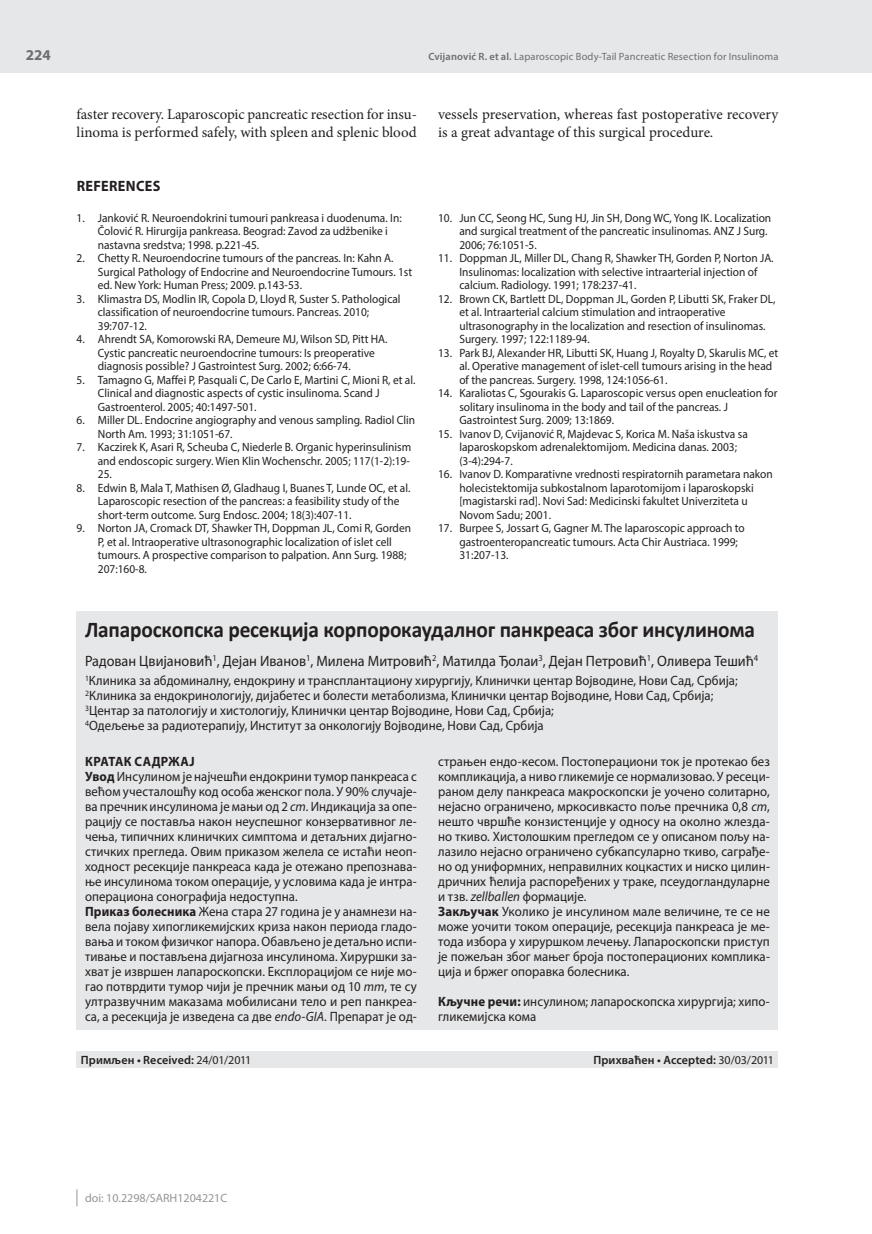
<style>
.page{position:relative;width:872px;height:1234px;background:#fff}
.page>*{position:absolute;margin:0;border:0;box-sizing:border-box;transform-origin:0 0}
.t1{font:700 22.5px "Calibri";letter-spacing:-.01em;color:#231f20;scale:.95 1}
.t2{font:15px/18px "Minion Pro";color:#231f20}
.t3{font:15px "Myriad Pro";color:#231f20;scale:.95 1}
.t4{font:700 15px "Myriad Pro";letter-spacing:.025em;color:#231f20;scale:.95 1}
.t5{font:700 15px "Myriad Pro";color:#6d6e70}
.t6{font:13.5px/15px "Myriad Pro";letter-spacing:.005em;color:#231f20;scale:.95 1}
.t7{font:12px/13.5px "Myriad Pro";color:#231f20;scale:.95 1}
.t8{font:600 12px "Myriad Pro";letter-spacing:.01em;color:#231f20}
.t9{font:12px "Myriad Pro";color:#939598}
.t10{font:10.5px "Myriad Pro";letter-spacing:.01em;color:#6d6e70}
.s1{font-weight:600}
.s2{font-weight:700}
.s3{font-style:italic}
.s4{font-weight:400}
</style>
<div class="page">
<div style="left:0;top:0;width:872px;height:72px;background:#e6e7e8"></div>
<svg style="left:77px;top:1189px;width:1px;height:16px"></svg>
<div style="left:77px;top:748px;width:701px;height:281px;background:#e6e7e8"></div>
<div style="left:77px;top:611px;width:701px;height:137px;background:#e6e7e8"></div>
<div style="left:77px;top:1051px;width:701px;height:16px;background:#e6e7e8"></div>
<p class="t5" style="left:26px;top:49px;width:26px">224</p>
<p class="t10" style="left:428px;top:52px;width:351px"><span class="s1">Cvijanović R. et al.</span> Laparoscopic Body-Tail Pancreatic Resection for Insulinoma</p>
<p class="t2" style="left:77px;top:107px;width:342px">faster recovery. Laparoscopic pancreatic resection for insu&shy;linoma is performed safely, with spleen and splenic blood</p>
<p class="t2" style="left:438px;top:107px;width:342px">vessels preservation, whereas fast postoperative recovery is a great advantage of this surgical procedure.</p>
<p class="t4" style="left:77px;top:180px;width:90px">REFERENCES</p>
<p class="t7" style="left:98px;top:212px;width:321px;text-indent:-21px">1. Janković R. Neuroendokrini tumouri pankreasa i duodenuma. In:<br>Čolović R. Hirurgija pankreasa. Beograd: Zavod za udžbenike i nastavna sredstva; 1998. p.221-45.</p>
<p class="t7" style="left:98px;top:253px;width:332px;text-indent:-21px">2. Chetty R. Neuroendocrine tumours of the pancreas. In: Kahn A.<br>Surgical Pathology of Endocrine and Neuroendocrine Tumours. 1st ed. New York: Human Press; 2009. p.143-53.</p>
<p class="t7" style="left:98px;top:293px;width:320px;text-indent:-21px">3. Klimastra DS, Modlin IR, Copola D, Lloyd R, Suster S. Pathological classification of neuroendocrine tumours. Pancreas. 2010;<br>39:707-12.</p>
<p class="t7" style="left:98px;top:334px;width:306px;text-indent:-21px">4. Ahrendt SA, Komorowski RA, Demeure MJ, Wilson SD, Pitt HA.<br>Cystic pancreatic neuroendocrine tumours: Is preoperative diagnosis possible? J Gastrointest Surg. 2002; 6:66-74.</p>
<p class="t7" style="left:98px;top:374px;width:336px;text-indent:-21px">5. Tamagno G, Maffei P, Pasquali C, De Carlo E, Martini C, Mioni R, et al.<br>Clinical and diagnostic aspects of cystic insulinoma. Scand J<br>Gastroenterol. 2005; 40:1497-501.</p>
<p class="t7" style="left:98px;top:415px;width:336px;text-indent:-21px">6. Miller DL. Endocrine angiography and venous sampling. Radiol Clin<br>North Am. 1993; 31:1051-67.</p>
<p class="t7" style="left:98px;top:442px;width:331px;text-align:justify;text-indent:-21px">7. Kaczirek K, Asari R, Scheuba C, Niederle B. Organic hyperinsulinism and endoscopic surgery. Wien Klin Wochenschr. 2005; 117(1-2):19- 25.</p>
<p class="t7" style="left:98px;top:482px;width:330px;text-indent:-21px">8. Edwin B, Mala T, Mathisen Ø, Gladhaug I, Buanes T, Lunde OC, et al.<br>Laparoscopic resection of the pancreas: a feasibility study of the short-term outcome. Surg Endosc. 2004; 18(3):407-11.</p>
<p class="t7" style="left:98px;top:523px;width:331px;text-indent:-21px">9. Norton JA, Cromack DT, Shawker TH, Doppman JL, Comi R, Gorden P, et al. Intraoperative ultrasonographic localization of islet cell tumours. A prospective comparison to palpation. Ann Surg. 1988; 207:160-8.</p>
<p class="t7" style="left:459px;top:212px;width:330px;text-indent:-21px">10. Jun CC, Seong HC, Sung HJ, Jin SH, Dong WC, Yong IK. Localization and surgical treatment of the pancreatic insulinomas. ANZ J Surg.<br>2006; 76:1051-5.</p>
<p class="t7" style="left:459px;top:253px;width:332px;text-indent:-21px">11. Doppman JL, Miller DL, Chang R, Shawker TH, Gorden P, Norton JA.<br>Insulinomas: localization with selective intraarterial injection of calcium. Radiology. 1991; 178:237-41.</p>
<p class="t7" style="left:459px;top:293px;width:334px;text-indent:-21px">12. Brown CK, Bartlett DL, Doppman JL, Gorden P, Libutti SK, Fraker DL, et al. Intraarterial calcium stimulation and intraoperative ultrasonography in the localization and resection of insulinomas.<br>Surgery. 1997; 122:1189-94.</p>
<p class="t7" style="left:459px;top:347px;width:337px;text-indent:-21px">13. Park BJ, Alexander HR, Libutti SK, Huang J, Royalty D, Skarulis MC, et al. Operative management of islet-cell tumours arising in the head of the pancreas. Surgery. 1998, 124:1056-61.</p>
<p class="t7" style="left:459px;top:388px;width:336px;text-indent:-21px">14. Karaliotas C, Sgourakis G. Laparoscopic versus open enucleation for solitary insulinoma in the body and tail of the pancreas. J<br>Gastrointest Surg. 2009; 13:1869.</p>
<p class="t7" style="left:459px;top:428px;width:305px;text-indent:-21px">15. Ivanov D, Cvijanović R, Majdevac S, Korica M. Naša iskustva sa laparoskopskom adrenalektomijom. Medicina danas. 2003; (3-4):294-7.</p>
<p class="t7" style="left:459px;top:469px;width:331px;text-indent:-21px">16. Ivanov D. Komparativne vrednosti respiratornih parametara nakon holecistektomija subkostalnom laparotomijom i laparoskopski [magistarski rad]. Novi Sad: Medicinski fakultet Univerziteta u Novom Sadu; 2001.</p>
<p class="t7" style="left:459px;top:523px;width:302px;text-indent:-21px">17. Burpee S, Jossart G, Gagner M. The laparoscopic approach to gastroenteropancreatic tumours. Acta Chir Austriaca. 1999;<br>31:207-13.</p>
<h1 class="t1" style="left:85px;top:615px;width:707px">Лапароскопска ресекција корпорокаудалног панкреаса због инсулинома</h1>
<p class="t3" style="left:85px;top:655px;width:710px">Радован Цвијановић<sup>1</sup>, Дејан Иванов<sup>1</sup>, Милена Митровић<sup>2</sup>, Матилда Ђолаи<sup>3</sup>, Дејан Петровић<sup>1</sup>, Оливера Тешић<sup>4</sup></p>
<p class="t6" style="left:85px;top:674px;width:688px"><sup>1</sup>Клиника за абдоминалну, ендокрину и трансплантациону хирургију, Клинички центар Војводине, Нови Сад, Србија; <sup>2</sup>Клиника за ендокринологију, дијабетес и болести метаболизма, Клинички центар Војводине, Нови Сад, Србија; <sup>3</sup>Центар за патологију и хистологију, Клинички центар Војводине, Нови Сад, Србија;<br><sup>4</sup>Одељење за радиотерапију, Институт за онкологију Војводине, Нови Сад, Србија</p>
<p class="t6" style="left:85px;top:755px;width:351px"><span class="s2">КРАТАК САДРЖАЈ<br>Увод</span> Ин су ли ном је нај че шћи ен до кри ни ту мор пан кре а са с ве ћом уче ста ло шћу код осо ба жен ског по ла. У 90% слу ча је&shy;ва преч ник ин су ли но ма је ма њи од 2 <span class="s3">cm</span>. Ин ди ка ци ја за опе&shy;ра ци ју се по ста вља на кон не у спе шног кон зер ва тив ног ле&shy;че ња, ти пич них кли нич ких симп то ма и де таљ них ди јаг но&shy;стич ких пре гле да. Овим при ка зом же ле ла се ис та ћи нео п&shy;ход ност ре сек ци је пан кре а са ка да је оте жа но пре по зна ва&shy;ње ин су ли но ма то ком опе ра ци је, у усло ви ма ка да је ин тра&shy;о пе ра ци о на со но гра фи ја не до ступ на.<br><span class="s2">При каз бо ле сни ка</span> Же на ста ра 27 го ди на је у анам не зи на&shy;ве ла по ја ву хи по гли ке миј ских кри за на кон пе ри о да гла до&shy;ва ња и то ком фи зич ког на по ра. Оба вље но је де таљ но ис пи&shy;ти ва ње и по ста вље на ди јаг но за ин су ли но ма. Хи рур шки за&shy;хват је из вр шен ла па ро скоп ски. Екс пло ра ци јом се ни је мо&shy;гао по твр ди ти ту мор чи ји је преч ник ма њи од 10 <span class="s3">mm</span>, те су ул тра звуч ним ма ка за ма мо би ли са ни те ло и реп пан кре а&shy;са, а ре сек ци ја је из ве де на са две <span class="s3">endo-GIA</span>. Пре па рат је од-</p>
<p class="t6" style="left:438px;top:755px;width:351px">стра њен ен до-ке сом. По сто пе ра ци о ни ток је про те као без ком пли ка ци ја, а ни во гли ке ми је се нор ма ли зо вао. У ре се ци&shy;ра ном де лу пан кре а са ма кро скоп ски је уоче но со ли тар но, не ја сно огра ни че но, мр косив ка сто по ље преч ни ка 0,8 <span class="s3">cm</span>, не што чвр шће кон зи стен ци је у од но су на окол но жле зда&shy;но тки во. Хи сто ло шким пре гле дом се у опи са ном по љу на&shy;ла зи ло не ја сно огра ни че но суб кап су лар но тки во, са гра ђе&shy;но од уни форм них, не пра вил них коц ка стих и ни ско ци лин&shy;дрич них ће ли ја рас по ре ђе них у тра ке, псе у до глан ду лар не и тзв. <span class="s3">zell bal len</span> фор ма ци је.<br><span class="s2">За кљу чак</span> Уко ли ко је ин су ли ном ма ле ве ли чи не, те се не мо же уочи ти то ком опе ра ци је, ре сек ци ја пан кре а са је ме&shy;то да из бо ра у хи рур шком ле че њу. Ла па ро скоп ски при ступ је по же љан због ма њег бро ја по сто пе ра ци о них ком пли ка&shy;ци ја и бр жег опо рав ка бо ле сни ка.</p>
<p class="t6" style="left:438px;top:995px;width:351px"><span class="s2">Кључ не ре чи:</span> ин су ли ном; ла па ро скоп ска хи рур ги ја; хи по&shy;гли ке миј ска ко ма</p>
<p class="t8" style="left:81px;top:1054px;width:172px">Примљен • Received: <span class="s4">24/01/2011</span></p>
<p class="t8" style="left:593px;top:1054px;width:182px">Прихваћен • Accepted: <span class="s4">30/03/2011</span></p>
<p class="t9" style="left:85px;top:1192px;width:144px">doi: 10.2298/SARH1204221C</p>
</div>
